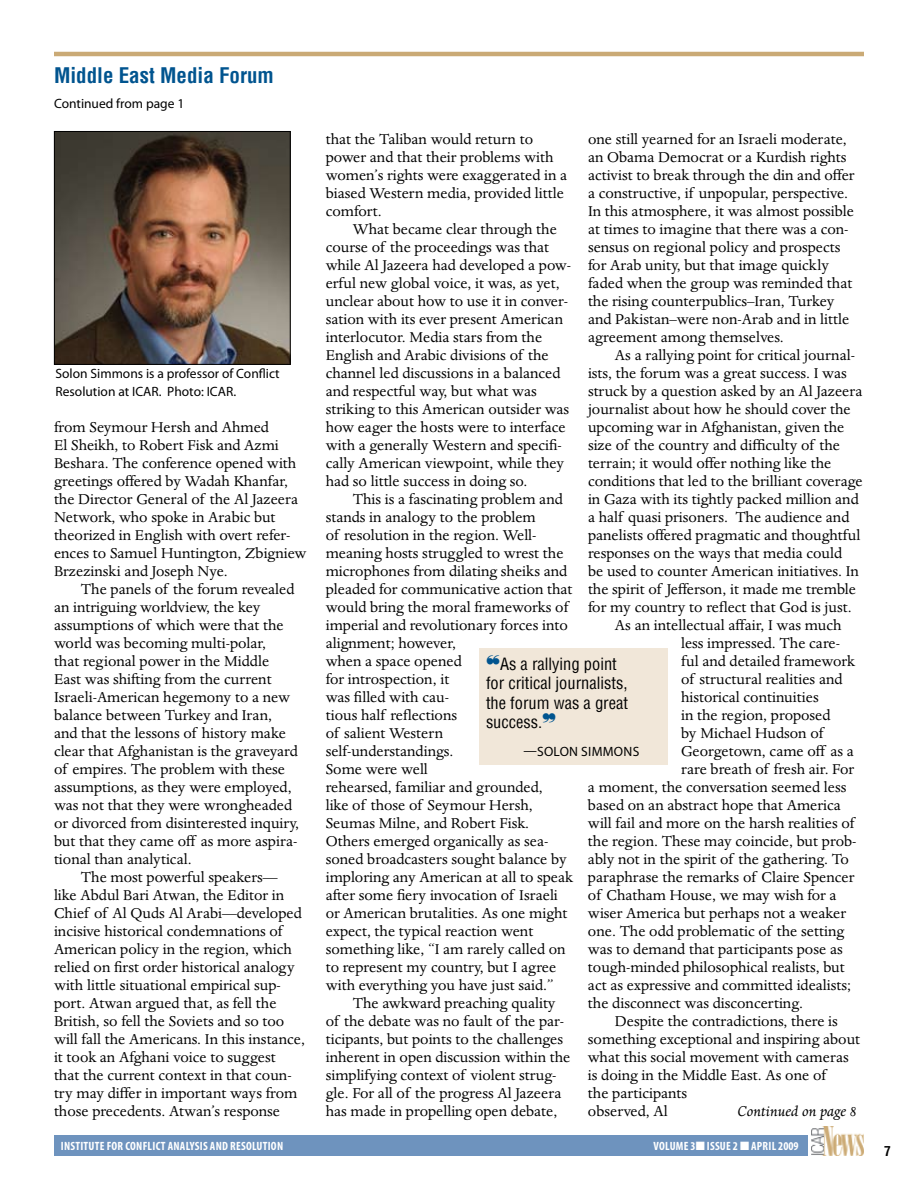
<style>
.page{position:relative;width:918px;height:1188px;background:#fff}
.page>*{position:absolute;margin:0;border:0;box-sizing:border-box;transform-origin:0 0}
.t1{font:700 condensed 21px "Helvetica";color:#00548f}
.t2{font:16.5px/18px "Dante MT Std";color:#000}
.t3{font:condensed 16.5px/19.5px "Helvetica";color:#000}
.t4{font:italic 16.5px "Dante MT Std";color:#000}
.t5{font:13.5px/18px "Myriad Pro";color:#000}
.t6{font:700 condensed 13.5px "Helvetica";color:#000}
.t7{font:700 condensed 12px "Myriad Pro";letter-spacing:.02em;color:#fff}
.s1{color:#00548f}
</style>
<div class="page">
<div style="left:54px;top:1135px;width:753px;height:21px;background:#6e93be"></div>
<img style="left:812px;top:1127px;width:52px;height:29px">
<hr style="left:54px;top:52px;width:810px;height:4px;background:#caaa76">
<img style="left:56px;top:133px;width:233px;height:230px">
<div style="left:54px;top:131px;width:237px;height:234px;border:1px solid #000"></div>
<div style="left:479px;top:648px;width:189px;height:117px;background:#f1e7d9"></div>
<p class="t1" style="left:54px;top:62px;width:221px">Middle East Media Forum</p>
<p class="t5" style="left:54px;top:94px;width:132px">Continued from page 1</p>
<p class="t5" style="left:56px;top:364px;width:226px">Solon Simmons is a professor of Conflict<br>Resolution at ICAR. Photo: ICAR.</p>
<p class="t2" style="left:54px;top:418px;width:254px">from Seymour Hersh and Ahmed<br>El Sheikh, to Robert Fisk and Azmi Beshara. The conference opened with greetings offered by Wadah Khanfar, the Director General of the Al Jazeera Network, who spoke in Arabic but theorized in English with overt refer&shy;ences to Samuel Huntington, Zbigniew Brzezinski and Joseph Nye.</p>
<p class="t2" style="left:54px;top:580px;width:247px;text-indent:27px">The panels of the forum revealed an intriguing worldview, the key assumptions of which were that the world was becoming multi-polar,<br>that regional power in the Middle East was shifting from the current Israeli-American hegemony to a new balance between Turkey and Iran, and that the lessons of history make clear that Afghanistan is the graveyard of empires. The problem with these assumptions, as they were employed, was not that they were wrongheaded or divorced from disinterested inquiry, but that they came off as more aspira&shy;tional than analytical.</p>
<p class="t2" style="left:54px;top:868px;width:252px;text-indent:27px">The most powerful speakers—<br>like Abdul Bari Atwan, the Editor in Chief of Al Quds Al Arabi—developed incisive historical condemnations of American policy in the region, which relied on first order historical analogy with little situational empirical sup&shy;port. Atwan argued that, as fell the British, so fell the Soviets and so too will fall the Americans. In this instance, it took an Afghani voice to suggest that the current context in that coun&shy;try may differ in important ways from those precedents. Atwan’s response</p>
<p class="t2" style="left:588px;top:130px;width:268px">one still yearned for an Israeli moderate, an Obama Democrat or a Kurdish rights activist to break through the din and offer a constructive, if unpopular, perspective.<br>In this atmosphere, it was almost possible at times to imagine that there was a con&shy;sensus on regional policy and prospects for Arab unity, but that image quickly faded when the group was reminded that the rising counterpublics–Iran, Turkey and Pakistan–were non-Arab and in little agreement among themselves.</p>
<p class="t2" style="left:615px;top:346px;width:241px">As a rallying point for critical journal-</p>
<p class="t2" style="left:588px;top:364px;width:260px">ists, the forum was a great success. I was</p>
<p class="t2" style="left:588px;top:382px;width:276px">struck by a question asked by an Al Jazeera</p>
<p class="t2" style="left:588px;top:400px;width:264px">journalist about how he should cover the</p>
<p class="t2" style="left:588px;top:418px;width:258px">upcoming war in Afghanistan, given the</p>
<p class="t2" style="left:588px;top:436px;width:254px">size of the country and difficulty of the</p>
<p class="t2" style="left:588px;top:454px;width:245px">terrain; it would offer nothing like the</p>
<p class="t2" style="left:588px;top:472px;width:276px">conditions that led to the brilliant coverage</p>
<p class="t2" style="left:588px;top:490px;width:272px">in Gaza with its tightly packed million and</p>
<p class="t2" style="left:588px;top:508px;width:263px">a half quasi prisoners. The audience and</p>
<p class="t2" style="left:588px;top:526px;width:274px">panelists offered pragmatic and thoughtful</p>
<p class="t2" style="left:588px;top:544px;width:256px">responses on the ways that media could</p>
<p class="t2" style="left:588px;top:562px;width:273px">be used to counter American initiatives. In</p>
<p class="t2" style="left:588px;top:580px;width:270px">the spirit of Jefferson, it made me tremble</p>
<p class="t2" style="left:588px;top:598px;width:265px">for my country to reflect that God is just.</p>
<p class="t2" style="left:615px;top:616px;width:228px">As an intellectual affair, I was much</p>
<p class="t2" style="left:681px;top:634px;width:160px">less impressed. The care-</p>
<p class="t2" style="left:681px;top:652px;width:175px">ful and detailed framework</p>
<p class="t2" style="left:681px;top:670px;width:163px">of structural realities and</p>
<p class="t2" style="left:681px;top:688px;width:139px">historical continuities</p>
<p class="t2" style="left:681px;top:706px;width:151px">in the region, proposed</p>
<p class="t2" style="left:681px;top:724px;width:144px">by Michael Hudson of</p>
<p class="t2" style="left:681px;top:742px;width:174px">Georgetown, came off as a</p>
<p class="t2" style="left:681px;top:760px;width:175px">rare breath of fresh air. For</p>
<p class="t2" style="left:588px;top:778px;width:260px">a moment, the conversation seemed less</p>
<p class="t2" style="left:588px;top:796px;width:254px">based on an abstract hope that America</p>
<p class="t2" style="left:588px;top:814px;width:268px">will fail and more on the harsh realities of</p>
<p class="t2" style="left:588px;top:832px;width:270px">the region. These may coincide, but prob-</p>
<p class="t2" style="left:588px;top:850px;width:263px">ably not in the spirit of the gathering. To</p>
<p class="t2" style="left:588px;top:868px;width:268px">paraphrase the remarks of Claire Spencer</p>
<p class="t2" style="left:588px;top:886px;width:250px">of Chatham House, we may wish for a</p>
<p class="t2" style="left:588px;top:904px;width:260px">wiser America but perhaps not a weaker</p>
<p class="t2" style="left:588px;top:922px;width:258px">one. The odd problematic of the setting</p>
<p class="t2" style="left:588px;top:940px;width:256px">was to demand that participants pose as</p>
<p class="t2" style="left:588px;top:958px;width:258px">tough-minded philosophical realists, but</p>
<p class="t2" style="left:588px;top:976px;width:265px">act as expressive and committed idealists;</p>
<p class="t2" style="left:588px;top:994px;width:217px">the disconnect was disconcerting.</p>
<p class="t2" style="left:615px;top:1012px;width:224px">Despite the contradictions, there is</p>
<p class="t2" style="left:588px;top:1030px;width:274px">something exceptional and inspiring about</p>
<p class="t2" style="left:588px;top:1048px;width:262px">what this social movement with cameras</p>
<p class="t2" style="left:588px;top:1066px;width:239px">is doing in the Middle East. As one of</p>
<p class="t2" style="left:588px;top:1084px;width:101px">the participants</p>
<p class="t2" style="left:588px;top:1102px;width:81px">observed, Al</p>
<p class="t2" style="left:326px;top:130px;width:243px">that the Taliban would return to power and that their problems with women’s rights were exaggerated in a biased Western media, provided little comfort.</p>
<p class="t2" style="left:326px;top:220px;width:247px;text-indent:27px">What became clear through the course of the proceedings was that while Al Jazeera had developed a pow&shy;erful new global voice, it was, as yet, unclear about how to use it in conver&shy;sation with its ever present American interlocutor. Media stars from the English and Arabic divisions of the channel led discussions in a balanced and respectful way, but what was striking to this American outsider was how eager the hosts were to interface with a generally Western and specifi&shy;cally American viewpoint, while they had so little success in doing so.</p>
<p class="t2" style="left:326px;top:490px;width:249px;text-indent:27px">This is a fascinating problem and stands in analogy to the problem<br>of resolution in the region. Well&shy;meaning hosts struggled to wrest the microphones from dilating sheiks and pleaded for communicative action that would bring the moral frameworks of imperial and revolutionary forces into alignment; however,<br>when a space opened<br>for introspection, it<br>was filled with cau-<br>tious half reflections<br>of salient Western self-understandings.<br>Some were well<br>rehearsed, familiar and grounded,<br>like of those of Seymour Hersh,<br>Seumas Milne, and Robert Fisk.<br>Others emerged organically as sea&shy;soned broadcasters sought balance by imploring any American at all to speak after some fiery invocation of Israeli or American brutalities. As one might expect, the typical reaction went something like, “I am rarely called on to represent my country, but I agree with everything you have just said.”</p>
<p class="t2" style="left:326px;top:994px;width:246px;text-indent:27px">The awkward preaching quality of the debate was no fault of the par&shy;ticipants, but points to the challenges inherent in open discussion within the simplifying context of violent strug&shy;gle. For all of the progress Al Jazeera has made in propelling open debate,</p>
<p class="t3" style="left:486px;top:654px;width:144px"><span class="s1">❝</span>As a rallying point for critical journalists, the forum was a great success.<span class="s1">❞</span></p>
<p class="t5" style="left:523px;top:742px;width:23px">—solon</p>
<p class="t5" style="left:581px;top:742px;width:10px">simmons</p>
<p class="t4" style="left:738px;top:1102px;width:120px">Continued on page 8</p>
<p class="t7" style="left:61px;top:1138px;width:224px">INSTITUTE FOR CONFLICT ANALYSIS AND RESOLUTION</p>
<p class="t7" style="left:653px;top:1138px;width:147px">VOLUME 3■ ISSUE 2 ■ APRIL 2009</p>
<p class="t6" style="left:884px;top:1142px;width:8px">7</p>
</div>
